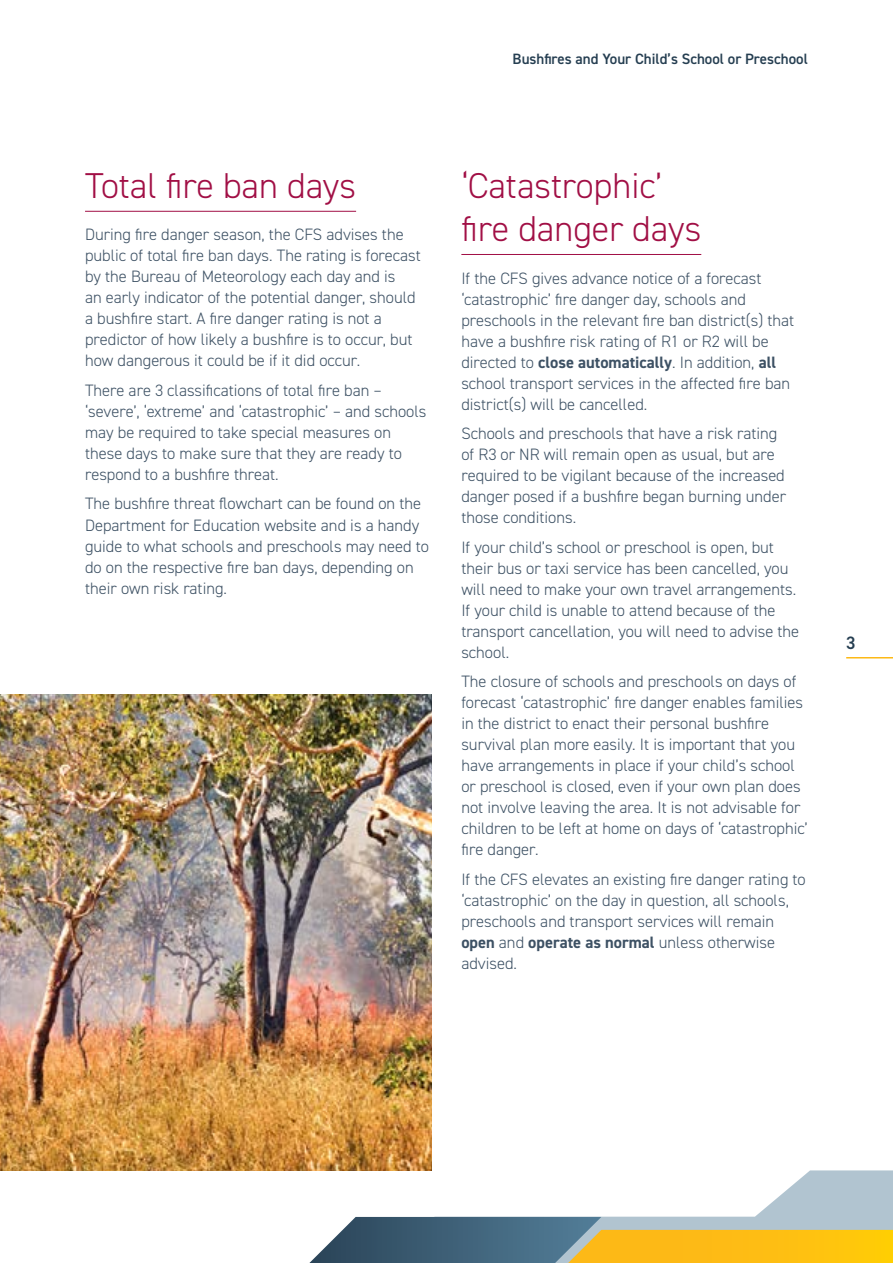
<style>
.page{position:relative;width:893px;height:1263px;background:#fff}
.page>*{position:absolute;margin:0;border:0;box-sizing:border-box;transform-origin:0 0}
.t1{font:300 36px/43.2px "DIN2014";color:#a10f45}
.t2{font:600 18px "DIN2014";color:#253e51}
.t3{font:300 16.5px/21px "DIN2014";color:#3d5164}
.t4{font:600 15px "DIN2014";color:#253e51}
.s1{font-weight:700}
</style>
<div class="page">
<hr style="left:85px;top:211px;width:271px;height:1px;background:#a10f45">
<hr style="left:461px;top:254px;width:240px;height:1px;background:#a10f45">
<img style="left:0;top:695px;width:432px;height:475px">
<svg style="left:351px;top:1170px;width:542px;height:47px"></svg>
<svg style="left:309px;top:1217px;width:584px;height:46px;background:#a19a65"></svg>
<hr style="left:846px;top:657px;width:47px;height:1px;background:#fdb916">
<p class="t4" style="left:513px;top:49px;width:297px">Bushfires and Your Child’s School or Preschool</p>
<h1 class="t1" style="left:85px;top:164px;width:273px">Total fire ban days</h1>
<p class="t3" style="left:85px;top:224px;width:337px">During fire danger season, the CFS advises the public of total fire ban days. The rating is forecast by the Bureau of Meteorology each day and is<br>an early indicator of the potential danger, should a bushfire start. A fire danger rating is not a predictor of how likely a bushfire is to occur, but how dangerous it could be if it did occur.</p>
<p class="t3" style="left:85px;top:380px;width:343px">There are 3 classifications of total fire ban – ‘severe’, ‘extreme’ and ‘catastrophic’ – and schools may be required to take special measures on these days to make sure that they are ready to respond to a bushfire threat.</p>
<p class="t3" style="left:85px;top:493px;width:345px">The bushfire threat flowchart can be found on the Department for Education website and is a handy guide to what schools and preschools may need to do on the respective fire ban days, depending on their own risk rating.</p>
<h1 class="t1" style="left:461px;top:164px;width:241px">‘Catastrophic’ fire danger days</h1>
<p class="t3" style="left:461px;top:267px;width:334px">If the CFS gives advance notice of a forecast ‘catastrophic’ fire danger day, schools and preschools in the relevant fire ban district(s) that have a bushfire risk rating of R1 or R2 will be directed to <span class="s1">close automatically</span>. In addition, <span class="s1">all </span>school transport services in the affected fire ban district(s) will be cancelled.</p>
<p class="t3" style="left:461px;top:423px;width:326px">Schools and preschools that have a risk rating of R3 or NR will remain open as usual, but are required to be vigilant because of the increased danger posed if a bushfire began burning under those conditions.</p>
<p class="t3" style="left:461px;top:537px;width:339px">If your child’s school or preschool is open, but their bus or taxi service has been cancelled, you will need to make your own travel arrangements.<br>If your child is unable to attend because of the transport cancellation, you will need to advise the school.</p>
<p class="t3" style="left:461px;top:671px;width:348px">The closure of schools and preschools on days of forecast ‘catastrophic’ fire danger enables families in the district to enact their personal bushfire survival plan more easily. It is important that you have arrangements in place if your child’s school or preschool is closed, even if your own plan does not involve leaving the area. It is not advisable for children to be left at home on days of ‘catastrophic’ fire danger.</p>
<p class="t3" style="left:461px;top:869px;width:346px">If the CFS elevates an existing fire danger rating to ‘catastrophic’ on the day in question, all schools, preschools and transport services will remain <span class="s1">open</span> and <span class="s1">operate as normal</span> unless otherwise advised.</p>
<p class="t2" style="left:846px;top:630px;width:11px">3</p>
</div>
